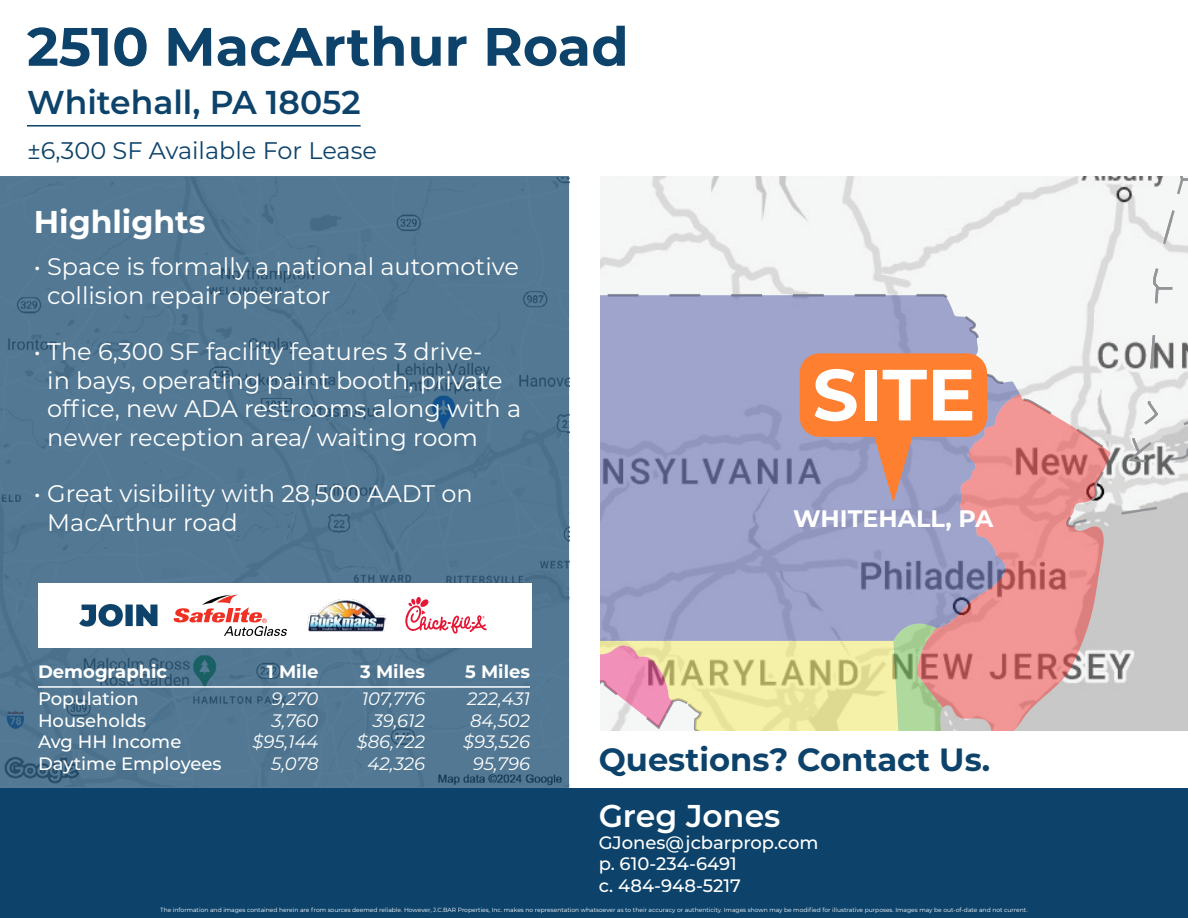
<style>
.page{position:relative;width:1188px;height:918px;background:#fff}
.page>*{position:absolute;margin:0;border:0;box-sizing:border-box;transform-origin:0 0}
.t1{font:700 54px "Montserrat";color:#0d436b}
.t2{font:600 33px "Montserrat";color:#0d436b}
.t3{font:700 32.1px "Montserrat";color:#0d436b}
.t4{font:700 31.5px "Montserrat";color:#fff}
.t5{font:600 31.5px "Montserrat";color:#fff}
.t6{font:24px/28.8px "Montserrat";color:#fff}
.t7{font:24px "Montserrat";color:#0d436b}
.t8{font:700 23.85px "Montserrat";color:#fff}
.t9{font:500 18px/21.6px "Montserrat";color:#fff}
.t10{font:italic 18px "Montserrat";color:#fff}
.t11{font:700 18px "Montserrat";color:#fff}
.t12{font:6px "Montserrat";color:#fff}
</style>
<div class="page">
<img style="left:602px;top:176px;width:586px;height:554px">
<svg style="left:1020px;top:293px;width:94px;height:214px"></svg>
<svg style="left:1119px;top:482px;width:69px;height:34px"></svg>
<svg style="left:1158px;top:176px;width:30px;height:83px"></svg>
<svg style="left:1152px;top:266px;width:23px;height:40px"></svg>
<svg style="left:1148px;top:316px;width:10px;height:72px"></svg>
<svg style="left:1142px;top:399px;width:17px;height:28px"></svg>
<svg style="left:1126px;top:435px;width:62px;height:29px"></svg>
<svg style="left:1181px;top:408px;width:7px;height:19px"></svg>
<svg style="left:987px;top:394px;width:124px;height:336px;background:#dfa2a1"></svg>
<svg style="left:601px;top:216px;width:419px;height:425px"></svg>
<svg style="left:601px;top:353px;width:386px;height:377px;background:#b8aab1"></svg>
<div style="left:0;top:788px;width:1188px;height:130px;background:#0d436b"></div>
<div style="left:1px;top:176px;width:568px;height:612px;background:#527894"></div>
<hr style="left:27px;top:125px;width:334px;height:2px;background:#0d436b">
<hr style="left:38px;top:686px;width:492px;height:2px;background:#fff">
<div style="left:38px;top:583px;width:494px;height:64px;background:#fff"></div>
<svg style="left:79px;top:604px;width:79px;height:23px"></svg>
<svg style="left:173px;top:595px;width:114px;height:41px"></svg>
<img style="left:307px;top:599px;width:78px;height:32px">
<svg style="left:405px;top:597px;width:82px;height:37px"></svg>
<h1 class="t1" style="left:27px;top:8px;width:603px">2510 MacArthur Road</h1>
<h2 class="t2" style="left:27px;top:79px;width:335px">Whitehall, PA 18052</h2>
<h3 class="t7" style="left:27px;top:134px;width:351px">±6,300 SF Available For Lease</h3>
<h3 class="t4" style="left:34px;top:199px;width:173px">Highlights</h3>
<h3 class="t6" style="left:47px;top:252px;width:473px;text-indent:-13px">• Space is formally a national automotive collision repair operator</h3>
<h3 class="t6" style="left:47px;top:336px;width:475px;text-indent:-13px">• The 6,300 SF facility features 3 drive-<br>in bays, operating paint booth, private office, new ADA restrooms along with a newer reception area/ waiting room</h3>
<h3 class="t6" style="left:47px;top:478px;width:427px;text-indent:-13px">• Great visibility with 28,500 AADT on<br>MacArthur road</h3>
<h3 class="t8" style="left:793px;top:502px;width:202px">WHITEHALL, PA</h3>
<h3 class="t11" style="left:38px;top:659px;width:131px">Demographic</h3>
<h3 class="t11" style="left:267px;top:659px;width:53px">1 Mile</h3>
<h3 class="t11" style="left:360px;top:659px;width:66px">3 Miles</h3>
<h3 class="t11" style="left:465px;top:659px;width:66px">5 Miles</h3>
<h3 class="t9" style="left:38px;top:687px;width:102px">Population</h3>
<h3 class="t10" style="left:271px;top:686px;width:49px">9,270</h3>
<h3 class="t10" style="left:362px;top:686px;width:65px">107,776</h3>
<h3 class="t10" style="left:467px;top:686px;width:64px">222,431</h3>
<h3 class="t9" style="left:38px;top:709px;width:110px">Households</h3>
<h3 class="t10" style="left:272px;top:708px;width:48px">3,760</h3>
<h3 class="t10" style="left:373px;top:708px;width:54px">39,612</h3>
<h3 class="t10" style="left:470px;top:708px;width:61px">84,502</h3>
<h3 class="t9" style="left:38px;top:731px;width:145px">Avg HH Income</h3>
<h3 class="t10" style="left:253px;top:730px;width:67px">$95,144</h3>
<h3 class="t10" style="left:357px;top:730px;width:70px">$86,722</h3>
<h3 class="t10" style="left:463px;top:730px;width:68px">$93,526</h3>
<h3 class="t9" style="left:38px;top:752px;width:185px">Daytime Employees</h3>
<h3 class="t10" style="left:271px;top:751px;width:49px">5,078</h3>
<h3 class="t10" style="left:368px;top:751px;width:59px">42,326</h3>
<h3 class="t10" style="left:473px;top:751px;width:59px">95,796</h3>
<h3 class="t3" style="left:599px;top:737px;width:393px">Questions? Contact Us.</h3>
<h3 class="t5" style="left:599px;top:794px;width:183px">Greg Jones</h3>
<h3 class="t9" style="left:599px;top:831px;width:221px">GJones@jcbarprop.com p. 610-234-6491<br>c. 484-948-5217</h3>
<p class="t12" style="left:160px;top:905px;width:869px">The information and images contained herein are from sources deemed reliable. However, J.C.BAR Properties, Inc. makes no representation whatsoever as to their accuracy or authenticity. Images shown may be modified for illustrative purposes. Images may be out-of-date and not current.</p>
</div>
